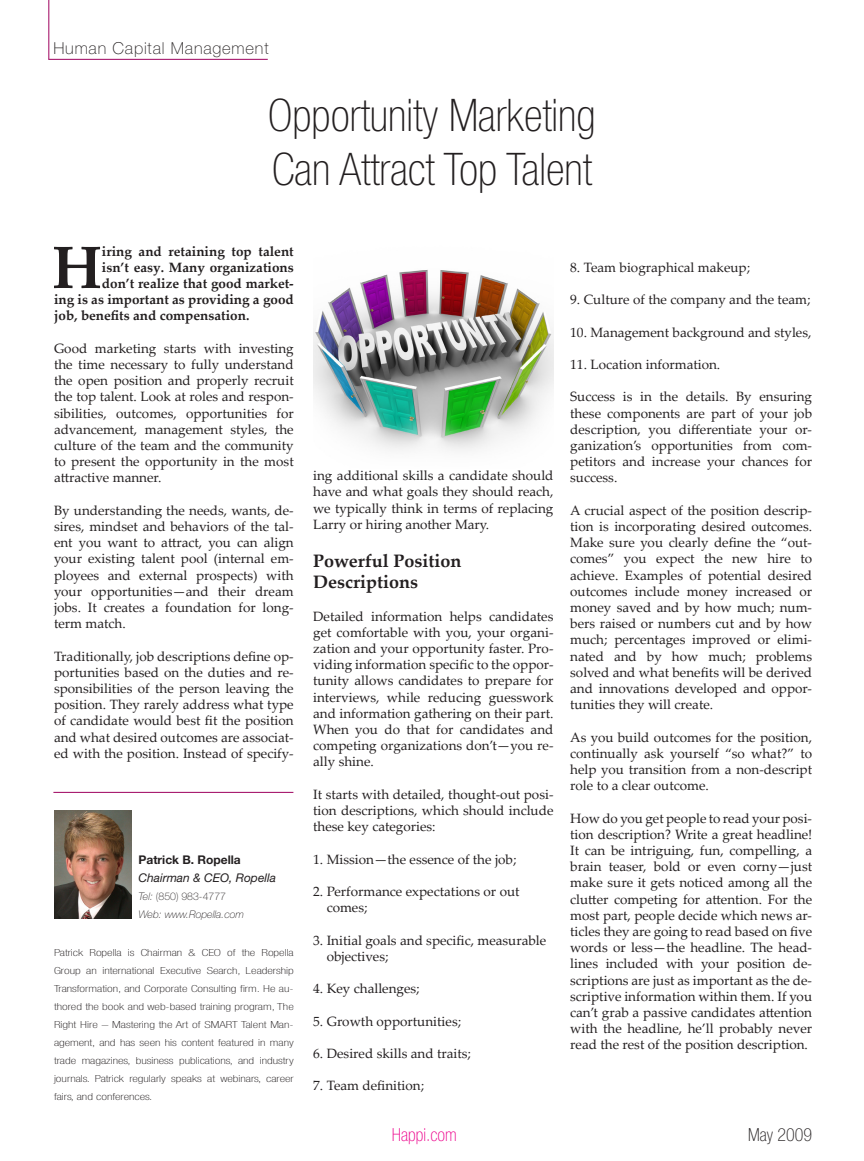
<style>
.page{position:relative;width:864px;height:1161px;background:#fff}
.page>*{position:absolute;margin:0;border:0;box-sizing:border-box;transform-origin:0 0}
.t1{font:700 59.7px "Palatino Linotype";color:#231f20}
.t2{font:100 condensed 45px "Helvetica Neue LT Std";color:#231f20}
.t3{font:700 18px "Palatino Linotype";color:#231f20}
.t4{font:100 condensed 18px "Helvetica Neue LT Std";color:#ed028c}
.t5{font:100 condensed 18px "Helvetica Neue LT Std";color:#231f20}
.t6{font:100 16.5px "Helvetica Neue LT Std";letter-spacing:.05em;color:#231f20}
.t7{font:13.5px/16.2px "Palatino Linotype";color:#231f20;text-align:justify}
.t8{font:700 13.5px "Palatino Linotype";color:#231f20}
.t9{font:italic 12px/18px "Helvetica Neue LT Std";color:#231f20}
.t10{font:100 10.5px/18px "Helvetica Neue LT Std";color:#231f20;text-align:justify}
.t11{font:italic 100 10.5px/18px "Helvetica Neue LT Std";color:#231f20}
.t12{font:100 condensed 9.75px/18px "Helvetica Neue LT Std";color:#231f20;text-align:justify;scale:1.36 1}
.s1{font-weight:700;font-style:normal}
.s2{font-style:normal}
</style>
<div class="page">
<hr style="left:48px;top:0;width:1px;height:60px;background:#9e015e">
<hr style="left:48px;top:59px;width:220px;height:1px;background:#9e015e">
<hr style="left:53px;top:792px;width:240px;height:1px;background:#9e015e">
<img style="left:313px;top:270px;width:241px;height:181px">
<img style="left:54px;top:810px;width:77px;height:109px">
<p class="t6" style="left:53px;top:39px;width:217px">Human Capital Management</p>
<p class="t2" style="left:268px;top:90px;width:329px">Opportunity Marketing</p>
<p class="t2" style="left:272px;top:144px;width:321px">Can Attract Top Talent</p>
<p class="t1" style="left:52px;top:225px;width:51px">H</p>
<p class="t8" style="left:102px;top:241px;width:193px">iring and retaining top talent</p>
<p class="t8" style="left:102px;top:258px;width:193px">isn’t easy. Many organizations</p>
<p class="t8" style="left:102px;top:274px;width:193px">don’t realize that good market-</p>
<p class="t8" style="left:54px;top:290px;width:241px">ing is as important as providing a good</p>
<p class="t8" style="left:54px;top:306px;width:197px">job, benefits and compensation.</p>
<p class="t7" style="left:54px;top:340px;width:241px">Good marketing starts with investing the time necessary to fully understand the open position and properly recruit the top talent. Look at roles and respon&shy;sibilities, outcomes, opportunities for advancement, management styles, the culture of the team and the community to present the opportunity in the most attractive manner.</p>
<p class="t7" style="left:54px;top:502px;width:241px">By understanding the needs, wants, de&shy;sires, mindset and behaviors of the tal&shy;ent you want to attract, you can align your existing talent pool (internal em&shy;ployees and external prospects) with your opportunities—and their dream jobs. It creates a foundation for long&shy;term match.</p>
<p class="t7" style="left:54px;top:647px;width:241px">Traditionally, job descriptions define op&shy;portunities based on the duties and re&shy;sponsibilities of the person leaving the position. They rarely address what type of candidate would best fit the position and what desired outcomes are associat&shy;ed with the position. Instead of specify-</p>
<p class="t9" style="left:138px;top:851px;width:139px"><span class="s1">Patrick B. Ropella<br></span>Chairman &amp; CEO, Ropella</p>
<p class="t11" style="left:138px;top:887px;width:107px">Tel: <span class="s2">(850) 983-4777<br></span>Web: www.Ropella.com</p>
<p class="t10" style="left:53px;top:941px;width:242px">Patrick Ropella is Chairman &amp; CEO of the Ropella Group an international Executive Search, Leadership Transformation, and Corporate Consulting firm. He au&shy;thored the book and web-based training program, The Right Hire – Mastering the Art of SMART Talent Man&shy;agement, and has seen his content featured in many trade magazines, business publications, and industry journals. Patrick regularly speaks at webinars, career fairs, and conferences.</p>
<p class="t12" style="left:54px;top:943px;width:178px">Patrick Ropella is Chairman &amp; CEO of the Ropella Group an international Executive Search, Leadership Transformation, and Corporate Consulting firm. He au&shy;thored the book and web-based training program, The Right Hire – Mastering the Art of SMART Talent Man&shy;agement, and has seen his content featured in many trade magazines, business publications, and industry journals. Patrick regularly speaks at webinars, career fairs, and conferences.</p>
<p class="t7" style="left:313px;top:467px;width:242px">ing additional skills a candidate should have and what goals they should reach, we typically think in terms of replacing Larry or hiring another Mary.</p>
<p class="t3" style="left:313px;top:548px;width:150px">Powerful Position</p>
<p class="t3" style="left:313px;top:569px;width:106px">Descriptions</p>
<p class="t7" style="left:313px;top:607px;width:242px">Detailed information helps candidates get comfortable with you, your organi&shy;zation and your opportunity faster. Pro&shy;viding information specific to the oppor&shy;tunity allows candidates to prepare for interviews, while reducing guesswork and information gathering on their part.<br>When you do that for candidates and competing organizations don’t—you re&shy;ally shine.</p>
<p class="t7" style="left:313px;top:786px;width:242px">It starts with detailed, thought-out posi&shy;tion descriptions, which should include these key categories:</p>
<p class="t7" style="left:313px;top:850px;width:205px">1. Mission—the essence of the job;</p>
<p class="t7" style="left:327px;top:883px;width:194px;text-indent:-14px">2. Performance expectations or out comes;</p>
<p class="t7" style="left:327px;top:931px;width:221px;text-indent:-14px">3. Initial goals and specific, measurable objectives;</p>
<p class="t7" style="left:313px;top:980px;width:108px">4. Key challenges;</p>
<p class="t7" style="left:313px;top:1012px;width:149px">5. Growth opportunities;</p>
<p class="t7" style="left:313px;top:1045px;width:159px">6. Desired skills and traits;</p>
<p class="t7" style="left:313px;top:1077px;width:112px">7. Team definition;</p>
<p class="t7" style="left:570px;top:259px;width:181px">8. Team biographical makeup;</p>
<p class="t7" style="left:570px;top:291px;width:242px">9. Culture of the company and the team;</p>
<p class="t7" style="left:570px;top:323px;width:243px">10. Management background and styles,</p>
<p class="t7" style="left:570px;top:356px;width:152px">11. Location information.</p>
<p class="t7" style="left:570px;top:388px;width:243px">Success is in the details. By ensuring these components are part of your job description, you differentiate your or&shy;ganization’s opportunities from com&shy;petitors and increase your chances for success.</p>
<p class="t7" style="left:570px;top:502px;width:243px">A crucial aspect of the position descrip&shy;tion is incorporating desired outcomes.<br>Make sure you clearly define the “out&shy;comes” you expect the new hire to achieve. Examples of potential desired outcomes include money increased or money saved and by how much; num&shy;bers raised or numbers cut and by how much; percentages improved or elimi&shy;nated and by how much; problems solved and what benefits will be derived and innovations developed and oppor&shy;tunities they will create.</p>
<p class="t7" style="left:570px;top:728px;width:243px">As you build outcomes for the position, continually ask yourself “so what?” to help you transition from a non-descript role to a clear outcome.</p>
<p class="t7" style="left:570px;top:809px;width:243px">How do you get people to read your posi&shy;tion description? Write a great headline!<br>It can be intriguing, fun, compelling, a brain teaser, bold or even corny—just make sure it gets noticed among all the clutter competing for attention. For the most part, people decide which news ar&shy;ticles they are going to read based on five words or less—the headline. The head&shy;lines included with your position de&shy;scriptions are just as important as the de&shy;scriptive information within them. If you can’t grab a passive candidates attention with the headline, he’ll probably never read the rest of the position description.</p>
<p class="t4" style="left:392px;top:1125px;width:66px">Happi.com</p>
<p class="t5" style="left:748px;top:1125px;width:65px">May 2009</p>
</div>
